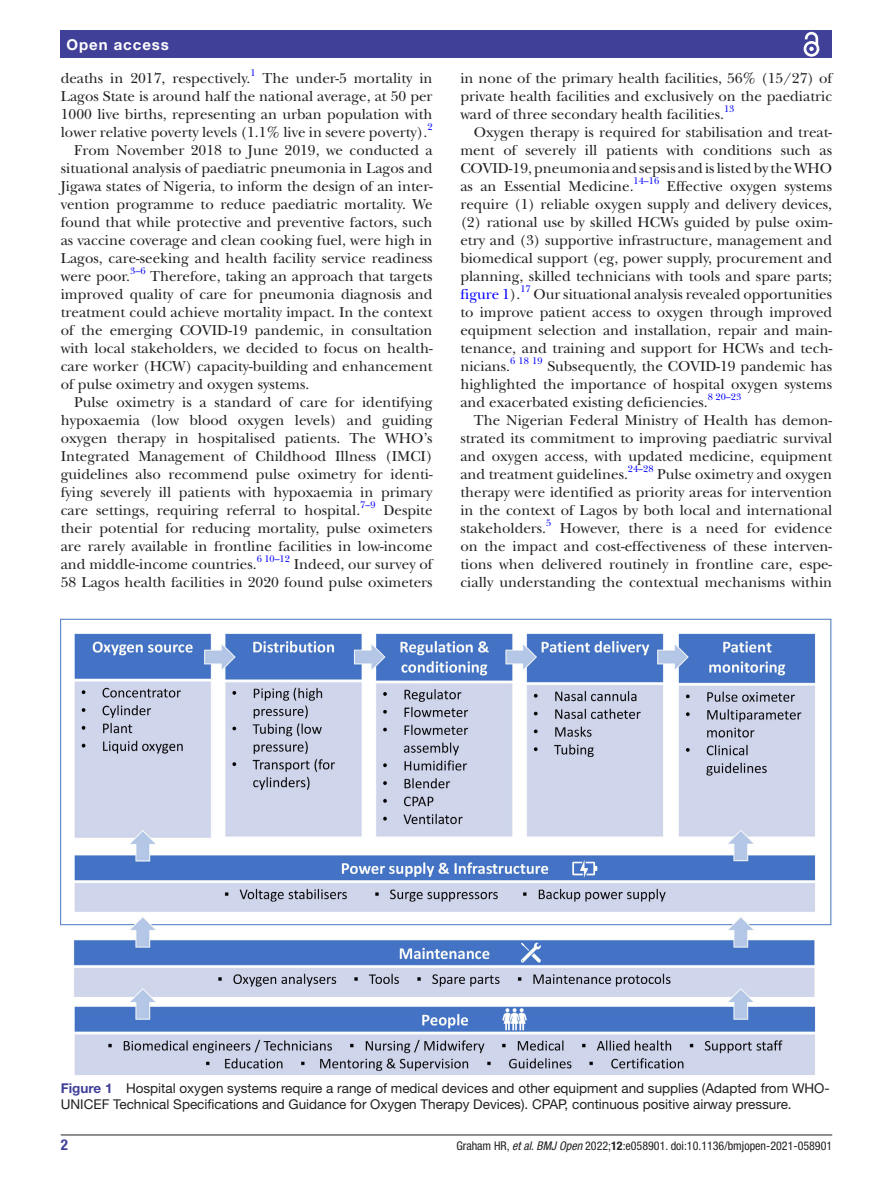
<style>
.page{position:relative;width:893px;height:1191px;background:#fff}
.page>*{position:absolute;margin:0;border:0;box-sizing:border-box;transform-origin:0 0}
.t1{font:15px/18px "New Baskerville";color:#231f20;text-align:justify}
.t2{font:700 15px "Helvetica Neue LT Std";letter-spacing:.065em;color:#fff}
.t3{font:700 condensed 15px "Helvetica Neue LT Std";color:#414099}
.t4{font:13.5px/16.2px "Helvetica Neue LT Std";color:#231f20}
.t5{font:condensed 12px "Helvetica Neue LT Std";color:#231f20}
.t6{font:9.9px "New Baskerville";color:#00f}
.s1{color:#00f}
.s2{font-weight:700;color:#414099}
.s3{font-style:italic}
.s4{font-weight:700}
</style>
<div class="page">
<hr style="left:61px;top:1134px;width:771px;height:1px;background:#231f20">
<div style="left:61px;top:31px;width:771px;height:27px;background:#414099"></div>
<svg style="left:803px;top:31px;width:17px;height:26px"></svg>
<img style="left:61px;top:618px;width:771px;height:457px">
<p class="t2" style="left:66px;top:35px;width:104px">Open access</p>
<p class="t1" style="left:61px;top:69px;width:191px">deaths in 2017, respectively.</p>
<p class="t6" style="left:251px;top:67px;width:7px">1</p>
<p class="t1" style="left:61px;top:69px;width:373px;text-indent:202px">The under-5 mortality in Lagos State is around half the national average, at 50 per 1000 live births, representing an urban population with lower relative poverty levels (1.1% live in severe poverty).</p>
<p class="t6" style="left:427px;top:121px;width:7px">2</p>
<p class="t1" style="left:61px;top:141px;width:373px;text-indent:14px">From November 2018 to June 2019, we conducted a situational analysis of paediatric pneumonia in Lagos and Jigawa states of Nigeria, to inform the design of an inter&shy;vention programme to reduce paediatric mortality. We found that while protective and preventive factors, such as vaccine coverage and clean cooking fuel, were high in Lagos, care-seeking and health facility service readiness were poor.</p>
<p class="t6" style="left:130px;top:265px;width:17px">3–6</p>
<p class="t1" style="left:61px;top:267px;width:373px;text-indent:89px">Therefore, taking an approach that targets improved quality of care for pneumonia diagnosis and treatment could achieve mortality impact. In the context of the emerging COVID-19 pandemic, in consultation with local stakeholders, we decided to focus on health&shy;care worker (HCW) capacity-building and enhancement of pulse oximetry and oxygen systems.</p>
<p class="t1" style="left:61px;top:393px;width:373px;text-indent:14px">Pulse oximetry is a standard of care for identifying hypoxaemia (low blood oxygen levels) and guiding oxygen therapy in hospitalised patients. The WHO’s Integrated Management of Childhood Illness (IMCI) guidelines also recommend pulse oximetry for identi&shy;fying severely ill patients with hypoxaemia in primary care settings, requiring referral to hospital.<sup>7–9</sup></p>
<p class="t1" style="left:61px;top:501px;width:373px;text-indent:323px">Despite their potential for reducing mortality, pulse oximeters are rarely available in frontline facilities in low-income and middle-income countries.</p>
<p class="t6" style="left:257px;top:553px;width:35px">6 10–12</p>
<p class="t1" style="left:61px;top:555px;width:373px;text-align:right">Indeed, our survey of<br>58 Lagos health facilities in 2020 found pulse oximeters</p>
<p class="t1" style="left:460px;top:69px;width:373px">in none of the primary health facilities, 56% (15/27) of private health facilities and exclusively on the paediatric ward of three secondary health facilities.</p>
<p class="t6" style="left:724px;top:103px;width:12px">13</p>
<p class="t1" style="left:460px;top:123px;width:373px;text-indent:14px">Oxygen therapy is required for stabilisation and treat&shy;ment of severely ill patients with conditions such as COVID-19, pneumonia and sepsis and is listed by the WHO as an Essential Medicine.</p>
<p class="t6" style="left:634px;top:175px;width:27px">14–16</p>
<p class="t1" style="left:460px;top:177px;width:373px;text-indent:206px">Effective oxygen systems require (1) reliable oxygen supply and delivery devices, (2) rational use by skilled HCWs guided by pulse oxim&shy;etry and (3) supportive infrastructure, management and biomedical support (eg, power supply, procurement and planning, skilled technicians with tools and spare parts; <span class="s1">figure 1</span>).</p>
<p class="t6" style="left:520px;top:283px;width:12px">17</p>
<p class="t1" style="left:460px;top:285px;width:373px;text-indent:73px">Our situational analysis revealed opportunities to improve patient access to oxygen through improved equipment selection and installation, repair and main&shy;tenance, and training and support for HCWs and tech&shy;nicians.</p>
<p class="t6" style="left:510px;top:355px;width:34px">6 18 19</p>
<p class="t1" style="left:460px;top:357px;width:373px;text-indent:87px">Subsequently, the COVID-19 pandemic has highlighted the importance of hospital oxygen systems and exacerbated existing deficiencies.</p>
<p class="t6" style="left:708px;top:391px;width:35px">8 20–23</p>
<p class="t1" style="left:460px;top:411px;width:373px;text-indent:14px">The Nigerian Federal Ministry of Health has demon&shy;strated its commitment to improving paediatric survival and oxygen access, with updated medicine, equipment and treatment guidelines.</p>
<p class="t6" style="left:628px;top:463px;width:27px">24–28</p>
<p class="t1" style="left:460px;top:465px;width:373px;text-indent:197px">Pulse oximetry and oxygen therapy were identified as priority areas for intervention in the context of Lagos by both local and international stakeholders.</p>
<p class="t6" style="left:546px;top:517px;width:7px">5</p>
<p class="t1" style="left:460px;top:519px;width:373px;text-indent:99px">However, there is a need for evidence on the impact and cost-effectiveness of these interven&shy;tions when delivered routinely in frontline care, espe&shy;cially understanding the contextual mechanisms within</p>
<p class="t4" style="left:61px;top:1080px;width:770px"><span class="s2">Figure 1</span> Hospital oxygen systems require a range of medical devices and other equipment and supplies (Adapted from WHO-<br>UNICEF Technical Specifications and Guidance for Oxygen Therapy Devices). CPAP, continuous positive airway pressure.</p>
<p class="t3" style="left:61px;top:1135px;width:9px">2</p>
<p class="t5" style="left:456px;top:1138px;width:377px">Graham HR, <span class="s3">et al</span>. <span class="s3">BMJ Open</span> 2022;<span class="s4">12</span>:e058901. doi:10.1136/bmjopen-2021-058901</p>
</div>
